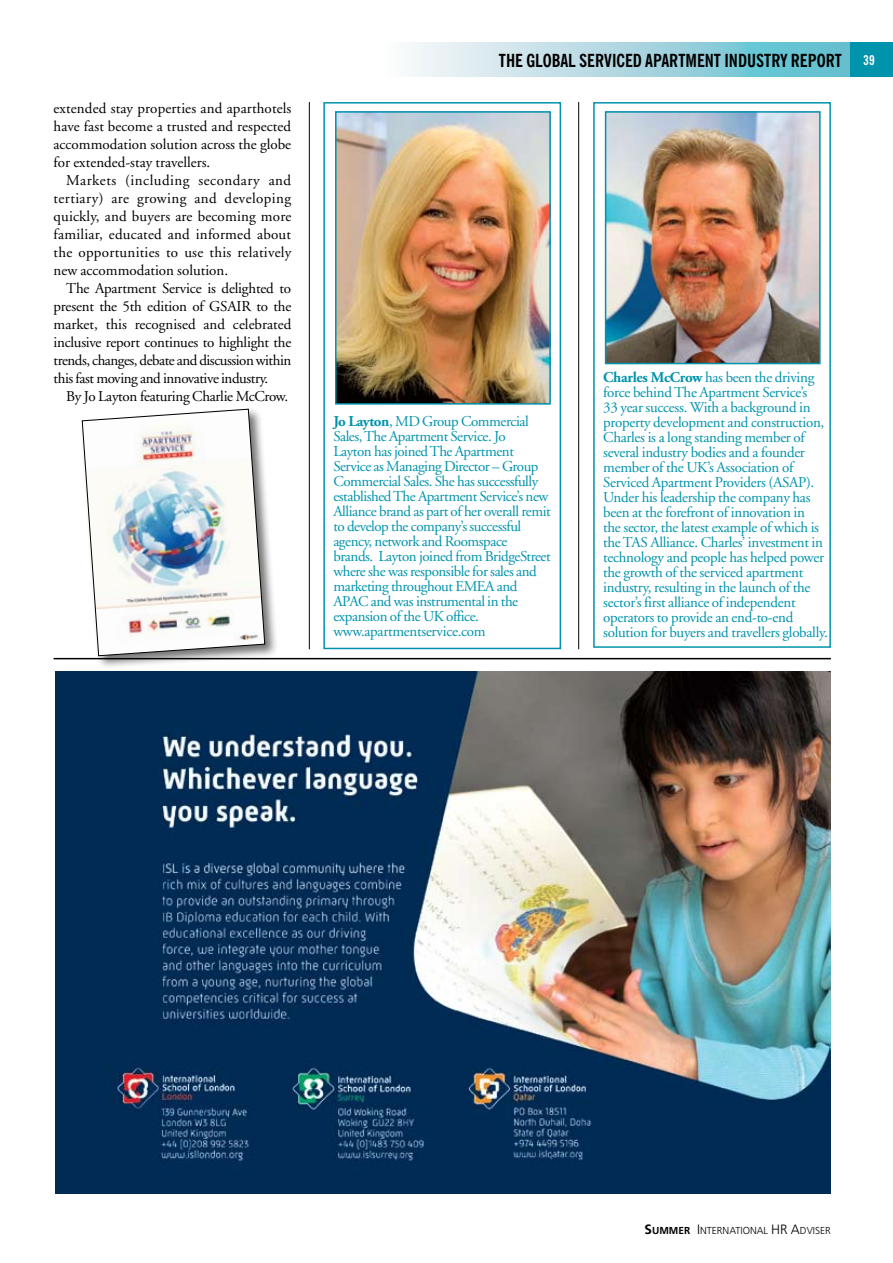
<style>
.page{position:relative;width:893px;height:1263px;background:#fff}
.page>*{position:absolute;margin:0;border:0;box-sizing:border-box;transform-origin:0 0}
.t1{font:700 condensed 18px "News Gothic BT";color:#000}
.t2{font:15px/15px "Adobe Garamond";letter-spacing:-.02em;color:#0093ac}
.t3{font:15px/18px "Adobe Garamond";color:#000;text-align:justify}
.t4{font:15px "Adobe Garamond";letter-spacing:-.02em;color:#000}
.t5{font:300 10.2px "Frutiger";color:#000}
.s1{font-size:13.5px;color:#fff}
.s2{font-weight:700}
.s3{font-weight:700;font-size:13.5px}
.s4{font-size:13.5px}
</style>
<div class="page">
<div style="left:850px;top:43px;width:43px;height:34px;background:#0093ac"></div>
<svg style="left:409px;top:43px;width:441px;height:34px"></svg>
<hr style="left:309px;top:102px;width:1px;height:547px;background:#000">
<hr style="left:578px;top:102px;width:1px;height:547px;background:#000">
<div style="left:323px;top:102px;width:238px;height:547px;border:2px solid #0093ac"></div>
<img style="left:338px;top:114px;width:210px;height:288px">
<div style="left:335px;top:111px;width:216px;height:294px;border:2px solid #0093ac"></div>
<hr style="left:54px;top:658px;width:777px;height:1px;background:#000">
<div style="left:593px;top:102px;width:238px;height:546px;border:2px solid #0093ac"></div>
<img style="left:608px;top:114px;width:210px;height:247px">
<div style="left:605px;top:111px;width:216px;height:253px;border:2px solid #0093ac"></div>
<div style="left:80px;top:407px;width:205px;height:270px;background:#000;opacity:.55"></div>
<img style="left:81px;top:408px;width:185px;height:248px">
<img style="left:55px;top:672px;width:775px;height:522px">
<p class="t3" style="left:54px;top:100px;width:239px">extended stay properties and aparthotels have fast become a trusted and respected accommodation solution across the globe for extended-stay travellers.</p>
<p class="t3" style="left:54px;top:172px;width:239px;text-indent:13px">Markets (including secondary and tertiary) are growing and developing quickly, and buyers are becoming more familiar, educated and informed about the opportunities to use this relatively new accommodation solution.</p>
<p class="t3" style="left:54px;top:280px;width:239px;text-indent:13px">The Apartment Service is delighted to present the 5th edition of GSAIR to the market, this recognised and celebrated inclusive report continues to highlight the trends, changes, debate and discussion within this fast moving and innovative industry.</p>
<p class="t4" style="left:66px;top:388px;width:223px">By Jo Layton featuring Charlie McCrow.</p>
<p class="t1" style="left:499px;top:49px;width:377px">THE GLOBAL SERVICED APARTMENT INDUSTRY REPORT <span class="s1">39</span></p>
<p class="t2" style="left:333px;top:414px;width:219px"><span class="s2">Jo Layton</span>, MD Group Commercial Sales, The Apartment Service. Jo<br>Layton has joined The Apartment Service as Managing Director – Group Commercial Sales. She has successfully established The Apartment Service’s new Alliance brand as part of her overall remit to develop the company’s successful agency, network and Roomspace brands. Layton joined from BridgeStreet where she was responsible for sales and marketing throughout EMEA and APAC and was instrumental in the expansion of the UK office. www.apartmentservice.com</p>
<p class="t2" style="left:603px;top:370px;width:226px"><span class="s2">Charles McCrow</span> has been the driving force behind The Apartment Service’s<br>33 year success. With a background in property development and construction, Charles is a long standing member of several industry bodies and a founder member of the UK’s Association of Serviced Apartment Providers (ASAP).<br>Under his leadership the company has been at the forefront of innovation in<br>the sector, the latest example of which is the TAS Alliance. Charles’ investment in technology and people has helped power the growth of the serviced apartment industry, resulting in the launch of the sector’s first alliance of independent operators to provide an end-to-end solution for buyers and travellers globally.</p>
<p class="t5" style="left:645px;top:1224px;width:188px"><span class="s3">S</span><span class="s2">UMMER</span> <span class="s4">I</span>NTERNATIONAL <span class="s4">HR A</span>DVISER</p>
</div>
